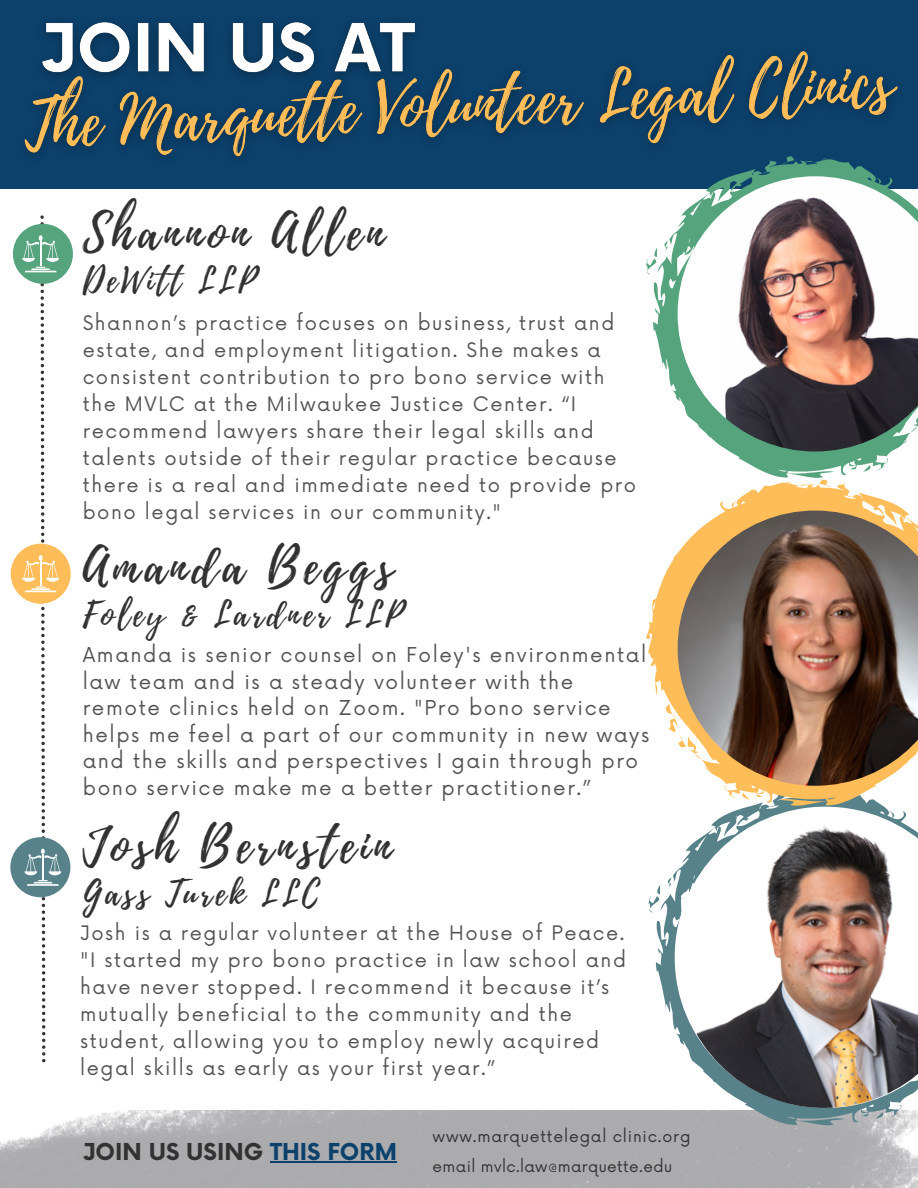
<style>
.page{position:relative;width:918px;height:1188px;background:#fff}
.page>*{position:absolute;margin:0;border:0;box-sizing:border-box;transform-origin:0 0}
.t1{font:49.05px "Playlist Script";letter-spacing:.1em;color:#323232}
.t2{font:34.05px "Playlist Script";letter-spacing:.1em;color:#323232}
.t3{font:700 22.65px "Now";color:#323232}
.t4{font:19.95px/26.5px "Now";letter-spacing:.08em;color:#545454}
.t5{font:19.5px/27px "Now";letter-spacing:.08em;color:#545454}
.t6{font:15.75px "Now";letter-spacing:.05em;color:#323232}
.t7{font:15.3px "Now";letter-spacing:.025em;color:#323232}
.s1{color:#0c416c}
</style>
<div class="page">
<img style="left:0;top:1110px;width:918px;height:78px">
<div style="left:0;top:0;width:918px;height:189px;background:#0c416c"></div>
<div style="left:13px;top:224px;width:60px;height:60px;background:#55a47e;border-radius:50%"></div>
<svg style="left:646px;top:259px;width:7px;height:16px"></svg>
<svg style="left:653px;top:230px;width:239px;height:248px"></svg>
<img style="left:678px;top:197px;width:240px;height:254px">
<svg style="left:648px;top:896px;width:8px;height:17px"></svg>
<svg style="left:656px;top:806px;width:262px;height:319px"></svg>
<svg style="left:675px;top:807px;width:243px;height:301px"></svg>
<img style="left:677px;top:814px;width:241px;height:294px">
<div style="left:11px;top:544px;width:60px;height:60px;background:#ffbd59;border-radius:50%"></div>
<div style="left:10px;top:837px;width:60px;height:60px;background:#58828a;border-radius:50%"></div>
<svg style="left:22px;top:215px;width:39px;height:847px"></svg>
<svg style="left:820px;top:480px;width:8px;height:3px"></svg>
<svg style="left:646px;top:483px;width:259px;height:323px"></svg>
<img style="left:678px;top:511px;width:240px;height:275px">
<img style="left:24px;top:22px;width:878px;height:175px">
<hr style="left:270px;top:1162px;width:127px;height:1px;background:#0c416c">
<p class="t1" style="left:83px;top:198px;width:303px">Shannon Allen</p>
<p class="t2" style="left:83px;top:257px;width:174px">DeWitt LLP</p>
<p class="t5" style="left:83px;top:310px;width:555px">Shannon’s practice focuses on business, trust and estate, and employment litigation. She makes a consistent contribution to pro bono service with the MVLC at the Milwaukee Justice Center. “I recommend lawyers share their legal skills and talents outside of their regular practice because there is a real and immediate need to provide pro bono legal services in our community."</p>
<p class="t1" style="left:83px;top:531px;width:311px">Amanda Beggs</p>
<p class="t2" style="left:83px;top:591px;width:322px">Foley &amp; Lardner LLP</p>
<p class="t4" style="left:83px;top:643px;width:565px">Amanda is senior counsel on Foley's environmental law team and is a steady volunteer with the</p>
<p class="t4" style="left:83px;top:696px;width:568px">remote clinics held on Zoom. "Pro bono service helps me feel a part of our community in new ways and the skills and perspectives I gain through pro bono service make me a better practitioner.”</p>
<p class="t1" style="left:83px;top:811px;width:310px">Josh Bernstein</p>
<p class="t2" style="left:83px;top:870px;width:238px">Gass Turek LLC</p>
<p class="t5" style="left:80px;top:920px;width:547px">Josh is a regular volunteer at the House of Peace. "I started my pro bono practice in law school and have never stopped. I recommend it because it’s mutually beneficial to the community and the student, allowing you to employ newly acquired legal skills as early as your first year.”</p>
<p class="t3" style="left:83px;top:1140px;width:316px">JOIN US USING <span class="s1">THIS FORM</span></p>
<p class="t6" style="left:433px;top:1127px;width:259px">www.marquettelegal clinic.org</p>
<p class="t7" style="left:433px;top:1158px;width:241px">email mvlc.law@marquette.edu</p>
</div>
